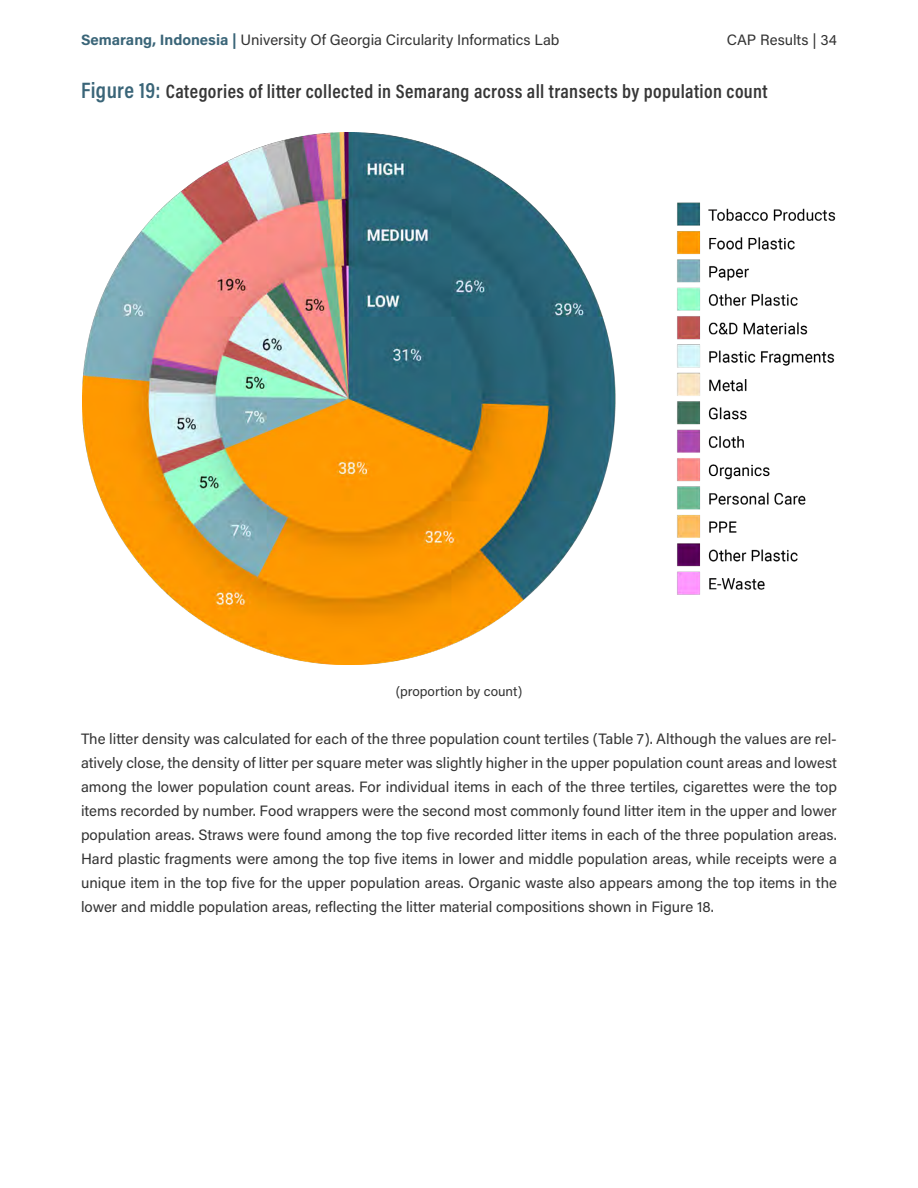
<style>
.page{position:relative;width:918px;height:1188px;background:#fff}
.page>*{position:absolute;margin:0;border:0;box-sizing:border-box;transform-origin:0 0}
.t1{font:600 19.5px "Acumin Pro Cond";letter-spacing:.02em;color:#373737}
.t2{font:15px/24px "Acumin Pro";color:#333;text-align:justify}
.t3{font:13.5px "Acumin Pro";color:#333}
.s1{font-weight:700;color:#3a6578}
.s2{font-size:22.5px;color:#3a6578}
</style>
<div class="page">
<img style="left:83px;top:133px;width:752px;height:532px">
<p class="t2" style="left:81px;top:27px;width:480px"><span class="s1">Semarang, Indonesia |</span> University Of Georgia Circularity Informatics Lab</p>
<p class="t2" style="left:727px;top:27px;width:112px">CAP Results | 34</p>
<h1 class="t1" style="left:81px;top:78px;width:688px"><span class="s2">Figure 19:</span> Categories of litter collected in Semarang across all transects by population count</h1>
<p class="t3" style="left:396px;top:682px;width:128px">(proportion by count)</p>
<p class="t2" style="left:81px;top:726px;width:758px">The litter density was calculated for each of the three population count tertiles (Table 7). Although the values are rel&shy;atively close, the density of litter per square meter was slightly higher in the upper population count areas and lowest among the lower population count areas. For individual items in each of the three tertiles, cigarettes were the top items recorded by number. Food wrappers were the second most commonly found litter item in the upper and lower population areas. Straws were found among the top five recorded litter items in each of the three population areas.<br>Hard plastic fragments were among the top five items in lower and middle population areas, while receipts were a unique item in the top five for the upper population areas. Organic waste also appears among the top items in the lower and middle population areas, reflecting the litter material compositions shown in Figure 18.</p>
</div>
